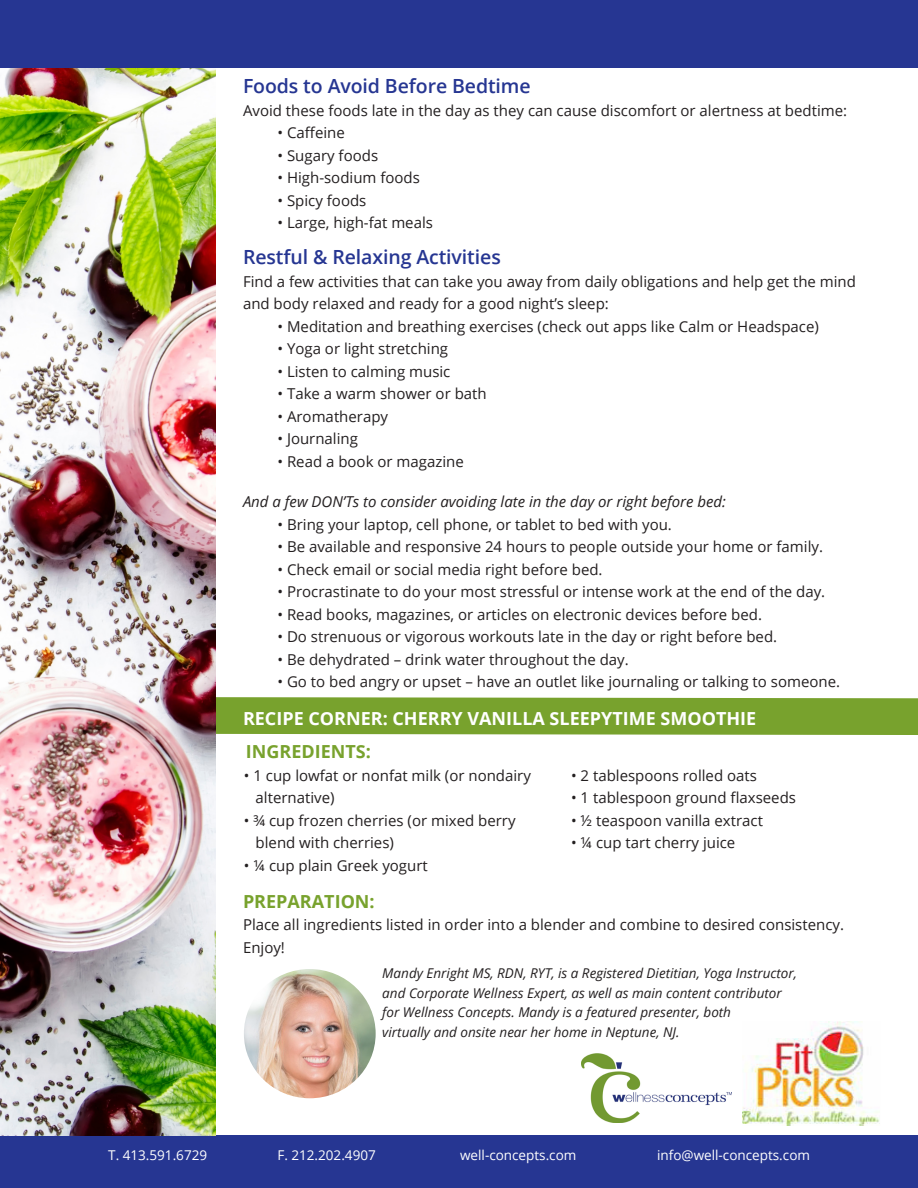
<style>
.page{position:relative;width:918px;height:1188px;background:#fff}
.page>*{position:absolute;margin:0;border:0;box-sizing:border-box;transform-origin:0 0}
.Body-no_hyphen{font:600 19.5px "Open Sans";letter-spacing:-.005em;color:#263692}
.Body-no_hyphen-2{font:700 18px "Open Sans";color:#fff}
.Body-no_hyphen-3{font:700 18px "Open Sans";color:#78a22d}
.Body-no_hyphen-4{font:15px/22.5px "Open Sans";color:#231f20}
.Body-no_hyphen-5{font:italic 15px "Open Sans";color:#231f20}
.Body-no_hyphen-6{font:italic 13.5px "Open Sans";color:#231f20}
.t1{font:13.5px "Open Sans";color:#fff}
</style>
<div class="page">
<div style="left:216px;top:697px;width:702px;height:38px;background:#78a22d"></div>
<div style="left:0;top:1135px;width:918px;height:53px;background:#263692"></div>
<img style="left:581px;top:1053px;width:151px;height:70px">
<img style="left:0;top:68px;width:216px;height:1067px">
<div style="left:0;top:0;width:918px;height:68px;background:#263692"></div>
<img style="left:244px;top:969px;width:132px;height:129px">
<img style="left:742px;top:1021px;width:138px;height:105px">
<p class="Body-no_hyphen" style="left:243px;top:73px;width:289px">Foods to Avoid Before Bedtime</p>
<p class="Body-no_hyphen-4" style="left:243px;top:99px;width:606px">Avoid these foods late in the day as they can cause discomfort or alertness at bedtime:</p>
<p class="Body-no_hyphen-4" style="left:278px;top:121px;width:69px">• Caffeine</p>
<p class="Body-no_hyphen-4" style="left:278px;top:144px;width:102px">• Sugary foods</p>
<p class="Body-no_hyphen-4" style="left:278px;top:166px;width:144px">• High-sodium foods</p>
<p class="Body-no_hyphen-4" style="left:278px;top:189px;width:90px">• Spicy foods</p>
<p class="Body-no_hyphen-4" style="left:278px;top:211px;width:157px">• Large, high-fat meals</p>
<p class="Body-no_hyphen" style="left:243px;top:244px;width:259px">Restful &amp; Relaxing Activities</p>
<p class="Body-no_hyphen-4" style="left:243px;top:270px;width:615px">Find a few activities that can take you away from daily obligations and help get the mind and body relaxed and ready for a good night’s sleep:</p>
<p class="Body-no_hyphen-4" style="left:278px;top:315px;width:543px">• Meditation and breathing exercises (check out apps like Calm or Headspace)</p>
<p class="Body-no_hyphen-4" style="left:278px;top:337px;width:172px">• Yoga or light stretching</p>
<p class="Body-no_hyphen-4" style="left:278px;top:360px;width:174px">• Listen to calming music</p>
<p class="Body-no_hyphen-4" style="left:278px;top:382px;width:211px">• Take a warm shower or bath</p>
<p class="Body-no_hyphen-4" style="left:278px;top:405px;width:112px">• Aromatherapy</p>
<p class="Body-no_hyphen-4" style="left:278px;top:427px;width:82px">• Journaling</p>
<p class="Body-no_hyphen-4" style="left:278px;top:450px;width:188px">• Read a book or magazine</p>
<p class="Body-no_hyphen-5" style="left:243px;top:492px;width:484px">And a few DON’Ts to consider avoiding late in the day or right before bed:</p>
<p class="Body-no_hyphen-4" style="left:278px;top:513px;width:396px">• Bring your laptop, cell phone, or tablet to bed with you.</p>
<p class="Body-no_hyphen-4" style="left:278px;top:535px;width:547px">• Be available and responsive 24 hours to people outside your home or family.</p>
<p class="Body-no_hyphen-4" style="left:278px;top:558px;width:327px">• Check email or social media right before bed.</p>
<p class="Body-no_hyphen-4" style="left:278px;top:580px;width:549px">• Procrastinate to do your most stressful or intense work at the end of the day.</p>
<p class="Body-no_hyphen-4" style="left:278px;top:603px;width:486px">• Read books, magazines, or articles on electronic devices before bed.</p>
<p class="Body-no_hyphen-4" style="left:278px;top:625px;width:501px">• Do strenuous or vigorous workouts late in the day or right before bed.</p>
<p class="Body-no_hyphen-4" style="left:278px;top:648px;width:353px">• Be dehydrated – drink water throughout the day.</p>
<p class="Body-no_hyphen-4" style="left:278px;top:670px;width:564px">• Go to bed angry or upset – have an outlet like journaling or talking to someone.</p>
<p class="Body-no_hyphen-2" style="left:243px;top:706px;width:515px">RECIPE CORNER: CHERRY VANILLA SLEEPYTIME SMOOTHIE</p>
<p class="Body-no_hyphen-3" style="left:246px;top:739px;width:127px">INGREDIENTS:</p>
<p class="Body-no_hyphen-4" style="left:256px;top:764px;width:277px;text-indent:-12px">• 1 cup lowfat or nonfat milk (or nondairy alternative)</p>
<p class="Body-no_hyphen-4" style="left:256px;top:809px;width:262px;text-indent:-12px">• ¾ cup frozen cherries (or mixed berry blend with cherries)</p>
<p class="Body-no_hyphen-4" style="left:244px;top:854px;width:185px">• ¼ cup plain Greek yogurt</p>
<p class="Body-no_hyphen-4" style="left:571px;top:764px;width:187px">• 2 tablespoons rolled oats</p>
<p class="Body-no_hyphen-4" style="left:571px;top:786px;width:226px">• 1 tablespoon ground flaxseeds</p>
<p class="Body-no_hyphen-4" style="left:571px;top:809px;width:193px">• ½ teaspoon vanilla extract</p>
<p class="Body-no_hyphen-4" style="left:571px;top:831px;width:166px">• ¼ cup tart cherry juice</p>
<p class="Body-no_hyphen-3" style="left:243px;top:889px;width:133px">PREPARATION:</p>
<p class="Body-no_hyphen-4" style="left:243px;top:913px;width:603px">Place all ingredients listed in order into a blender and combine to desired consistency.<br>Enjoy!</p>
<p class="Body-no_hyphen-6" style="left:382px;top:964px;width:416px">Mandy Enright MS, RDN, RYT, is a Registered Dietitian, Yoga Instructor,</p>
<p class="Body-no_hyphen-6" style="left:382px;top:983px;width:401px">and Corporate Wellness Expert, as well as main content contributor</p>
<p class="Body-no_hyphen-6" style="left:382px;top:1003px;width:350px">for Wellness Concepts. Mandy is a featured presenter, both</p>
<p class="Body-no_hyphen-6" style="left:382px;top:1022px;width:299px">virtually and onsite near her home in Neptune, NJ.</p>
<p class="t1" style="left:108px;top:1146px;width:100px">T. 413.591.6729</p>
<p class="t1" style="left:277px;top:1146px;width:100px">F. 212.202.4907</p>
<p class="t1" style="left:460px;top:1146px;width:118px">well-concepts.com</p>
<p class="t1" style="left:657px;top:1146px;width:154px">info@well-concepts.com</p>
</div>
